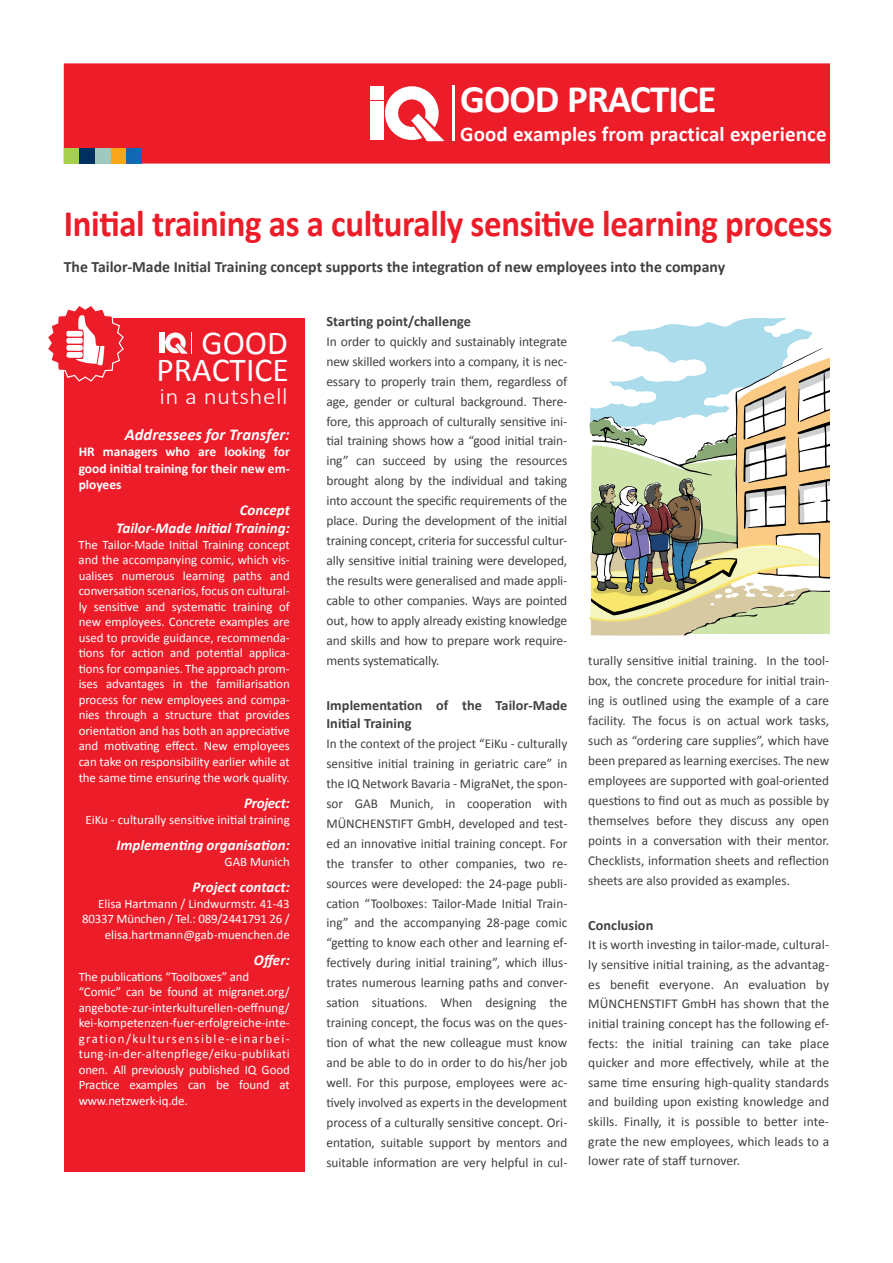
<style>
.page{position:relative;width:893px;height:1263px;background:#fff}
.page>*{position:absolute;margin:0;border:0;box-sizing:border-box;transform-origin:0 0}
.t1{font:700 39px "Calibri";letter-spacing:-.025em;color:#fff}
.t2{font:700 37.5px "Calibri";letter-spacing:-.01em;color:#ed1c29;scale:.93 1}
.t3{font:33.6px/27.2px "Calibri";color:#fff;text-align:right}
.t4{font:300 22.95px "Calibri";letter-spacing:.02em;color:#fff;scale:1.09 1}
.t5{font:700 21px "Calibri";letter-spacing:.005em;color:#fff}
.t6{font:italic 700 16.5px "Calibri";color:#fff}
.t7{font:700 15.75px "Calibri";color:#414042}
.t8{font:italic 700 15px/18px "Calibri";color:#fff;text-align:right}
.t9{font:italic 700 15px "Calibri";letter-spacing:-.02em;color:#fff}
.t10{font:700 14.25px/18px "Calibri";letter-spacing:.005em;color:#414042}
.t11{font:13.5px/20px "Calibri";color:#414042;text-align:justify}
.t12{font:700 13.5px/16.2px "Calibri";color:#fff;text-align:justify}
.t13{font:12.9px/15.6px "Calibri";letter-spacing:-.005em;color:#fff;text-align:justify}
</style>
<div class="page">
<div style="left:64px;top:318px;width:241px;height:854px;background:#ed1c29"></div>
<div style="left:64px;top:63px;width:766px;height:101px;background:#ed1c29"></div>
<div style="left:95px;top:148px;width:16px;height:16px;background:#a1c8bd"></div>
<div style="left:64px;top:148px;width:15px;height:16px;background:#a5cf4d"></div>
<div style="left:111px;top:148px;width:15px;height:16px;background:#faa61a"></div>
<div style="left:126px;top:148px;width:16px;height:16px;background:#1268b3"></div>
<div style="left:79px;top:148px;width:16px;height:16px;background:#00305f"></div>
<div style="left:370px;top:102px;width:13px;height:38px;background:#fff"></div>
<div style="left:370px;top:86px;width:13px;height:13px;background:#fff"></div>
<svg style="left:385px;top:86px;width:60px;height:55px"></svg>
<hr style="left:452px;top:86px;width:2px;height:55px;background:#fff">
<svg style="left:48px;top:306px;width:76px;height:76px"></svg>
<svg style="left:589px;top:318px;width:240px;height:317px"></svg>
<svg style="left:159px;top:332px;width:33px;height:22px"></svg>
<h1 class="t1" style="left:460px;top:74px;width:258px">GOOD PRACTICE</h1>
<h3 class="t5" style="left:460px;top:120px;width:368px">Good examples from practical experience</h3>
<h2 class="t2" style="left:64px;top:199px;width:828px">Initial training as a culturally sensitive learning process</h2>
<p class="t7" style="left:64px;top:256px;width:663px">The Tailor-Made Initial Training concept supports the integration of new employees into the company</p>
<h3 class="t3" style="left:157px;top:329px;width:134px">GOOD<br>PRACTICE</h3>
<h3 class="t4" style="left:160px;top:382px;width:119px">in a nutshell</h3>
<p class="t6" style="left:125px;top:424px;width:166px">Addressees for Transfer:</p>
<p class="t12" style="left:79px;top:444px;width:213px">HR managers who are looking for good initial training for their new em&shy;ployees</p>
<p class="t8" style="left:116px;top:501px;width:175px">Concept<br>Tailor-Made Initial Training:</p>
<p class="t13" style="left:79px;top:537px;width:213px">The Tailor-Made Initial Training concept and the accompanying comic, which vis&shy;ualises numerous learning paths and conversation scenarios, focus on cultural&shy;ly sensitive and systematic training of new employees. Concrete examples are used to provide guidance, recommenda&shy;tions for action and potential applica&shy;tions for companies. The approach prom&shy;ises advantages in the familiarisation process for new employees and compa&shy;nies through a structure that provides orientation and has both an appreciative and motivating effect. New employees can take on responsibility earlier while at the same time ensuring the work quality.</p>
<p class="t9" style="left:244px;top:794px;width:47px">Project:</p>
<p class="t13" style="left:85px;top:812px;width:206px">EiKu - culturally sensitive initial training</p>
<p class="t8" style="left:116px;top:836px;width:175px">Implementing organisation:</p>
<p class="t13" style="left:225px;top:854px;width:67px">GAB Munich</p>
<p class="t8" style="left:193px;top:878px;width:99px">Project contact:</p>
<p class="t13" style="left:82px;top:896px;width:209px;text-align:right">Elisa Hartmann / Lindwurmstr. 41-43<br>80337 München / Tel.: 089/2441791 26 / elisa.hartmann@gab-muenchen.de</p>
<p class="t8" style="left:254px;top:951px;width:37px">Offer:</p>
<p class="t13" style="left:79px;top:969px;width:213px;text-align:left">The publications “Toolboxes” and “Comic” can be found at migranet.org/ angebote-zur-interkulturellen-oeffnung/ kei-kompetenzen-fuer-erfolgreiche-inte&shy;gration/kultursensible-einarbei&shy;tung-in-der-altenpflege/eiku-publikati onen. All previously published IQ Good Practice examples can be found at www.netzwerk-iq.de.</p>
<p class="t10" style="left:326px;top:312px;width:146px">Starting point/challenge</p>
<p class="t11" style="left:326px;top:331px;width:242px">In order to quickly and sustainably integrate new skilled workers into a company, it is nec&shy;essary to properly train them, regardless of age, gender or cultural background. There&shy;fore, this approach of culturally sensitive ini&shy;tial training shows how a “good initial train&shy;ing” can succeed by using the resources brought along by the individual and taking into account the specific requirements of the place. During the development of the initial training concept, criteria for successful cultur&shy;ally sensitive initial training were developed, the results were generalised and made appli&shy;cable to other companies. Ways are pointed out, how to apply already existing knowledge and skills and how to prepare work require&shy;ments systematically.</p>
<p class="t10" style="left:326px;top:696px;width:242px">Implementation of the Tailor-Made<br>Initial Training</p>
<p class="t11" style="left:326px;top:733px;width:242px">In the context of the project “EiKu - culturally sensitive initial training in geriatric care” in the IQ Network Bavaria - MigraNet, the spon&shy;sor GAB Munich, in cooperation with MÜNCHENSTIFT GmbH, developed and test&shy;ed an innovative initial training concept. For the transfer to other companies, two re&shy;sources were developed: the 24-page publi&shy;cation “Toolboxes: Tailor-Made Initial Train&shy;ing” and the accompanying 28-page comic “getting to know each other and learning ef&shy;fectively during initial training”, which illus&shy;trates numerous learning paths and conver&shy;sation situations. When designing the training concept, the focus was on the ques&shy;tion of what the new colleague must know and be able to do in order to do his/her job well. For this purpose, employees were ac&shy;tively involved as experts in the development process of a culturally sensitive concept. Ori&shy;entation, suitable support by mentors and suitable information are very helpful in cul-</p>
<p class="t11" style="left:588px;top:651px;width:242px">turally sensitive initial training. In the tool&shy;box, the concrete procedure for initial train&shy;ing is outlined using the example of a care facility. The focus is on actual work tasks, such as “ordering care supplies”, which have been prepared as learning exercises. The new employees are supported with goal-oriented questions to find out as much as possible by themselves before they discuss any open points in a conversation with their mentor.<br>Checklists, information sheets and reflection sheets are also provided as examples.</p>
<p class="t10" style="left:588px;top:916px;width:67px">Conclusion</p>
<p class="t11" style="left:588px;top:935px;width:242px">It is worth investing in tailor-made, cultural&shy;ly sensitive initial training, as the advantag&shy;es benefit everyone. An evaluation by MÜNCHENSTIFT GmbH has shown that the initial training concept has the following ef&shy;fects: the initial training can take place quicker and more effectively, while at the same time ensuring high-quality standards and building upon existing knowledge and skills. Finally, it is possible to better inte&shy;grate the new employees, which leads to a lower rate of staff turnover.</p>
</div>
